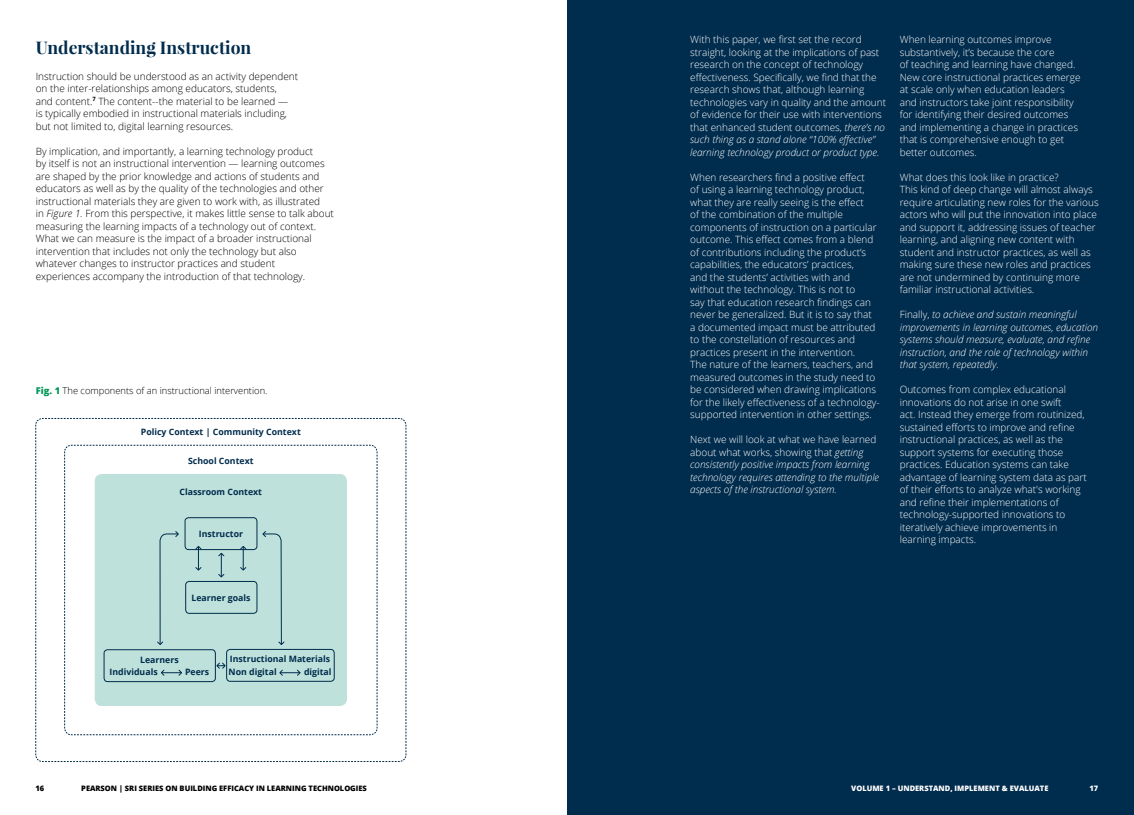
<style>
.page{position:relative;width:1134px;height:815px;background:#fff}
.page>*{position:absolute;margin:0;border:0;box-sizing:border-box;transform-origin:0 0}
.t1{font:700 17.5px "Playfair Display";color:#002c4d}
.t2{font:300 10px/12.5px "Open Sans";color:#fff}
.t3{font:300 10px/12.5px "Open Sans";color:#000}
.t4{font:italic 300 10px/12.5px "Open Sans";color:#fff}
.t5{font:300 9.38px "Open Sans";color:#000}
.t6{font:700 8.75px/12.5px "Open Sans";color:#002c4d}
.t7{font:800 7.5px "Open Sans";color:#000}
.t8{font:800 7.5px "Open Sans";color:#fff}
.s1{font-style:italic}
.s2{font-weight:800;color:#009758}
.s3{font-style:normal}
</style>
<div class="page">
<div style="left:567px;top:0;width:567px;height:815px;background:#002c4d"></div>
<svg style="left:35px;top:418px;width:372px;height:344px"></svg>
<h1 class="t1" style="left:36px;top:37px;width:217px">Understanding Instruction</h1>
<p class="t3" style="left:36px;top:69px;width:264px">Instruction should be understood as an activity dependent on the inter-relationships among educators, students,<br>and content.<sup>7</sup> The content--the material to be learned —<br>is typically embodied in instructional materials including, but not limited to, digital learning resources.</p>
<p class="t3" style="left:36px;top:144px;width:300px">By implication, and importantly, a learning technology product<br>by itself is not an instructional intervention — learning outcomes are shaped by the prior knowledge and actions of students and educators as well as by the quality of the technologies and other instructional materials they are given to work with, as illustrated<br>in <span class="s1">Figure 1.</span> From this perspective, it makes little sense to talk about measuring the learning impacts of a technology out of context.<br>What we can measure is the impact of a broader instructional intervention that includes not only the technology but also whatever changes to instructor practices and student<br>experiences accompany the introduction of that technology.</p>
<p class="t5" style="left:36px;top:384px;width:233px"><span class="s2">Fig. 1</span> The components of an instructional intervention.</p>
<p class="t6" style="left:141px;top:425px;width:161px">Policy Context | Community Context</p>
<p class="t6" style="left:188px;top:454px;width:67px">School Context</p>
<p class="t6" style="left:180px;top:485px;width:84px">Classroom Context</p>
<p class="t6" style="left:199px;top:527px;width:46px">Instructor</p>
<p class="t6" style="left:191px;top:591px;width:61px">Learner goals</p>
<p class="t6" style="left:110px;top:653px;width:71px;text-indent:30px">Learners<br>Individuals</p>
<p class="t6" style="left:185px;top:666px;width:26px">Peers</p>
<p class="t6" style="left:229px;top:653px;width:103px">Instructional Materials<br>Non digital</p>
<p class="t6" style="left:304px;top:665px;width:29px">digital</p>
<p class="t2" style="left:690px;top:33px;width:197px">With this paper, we first set the record straight, looking at the implications of past research on the concept of technology effectiveness. Specifically, we find that the research shows that, although learning technologies vary in quality and the amount of evidence for their use with interventions that enhanced student outcomes, <span class="s1">there’s no such thing as a stand alone “100% effective” learning technology product or product type.</span></p>
<p class="t2" style="left:690px;top:170px;width:191px">When researchers find a positive effect<br>of using a learning technology product, what they are really seeing is the effect<br>of the combination of the multiple components of instruction on a particular outcome. This effect comes from a blend of contributions including the product’s capabilities, the educators’ practices,<br>and the students’ activities with and without the technology. This is not to<br>say that education research findings can never be generalized. But it is to say that<br>a documented impact must be attributed to the constellation of resources and practices present in the intervention.<br>The nature of the learners, teachers, and measured outcomes in the study need to be considered when drawing implications for the likely effectiveness of a technology&shy;supported intervention in other settings.</p>
<p class="t4" style="left:690px;top:433px;width:190px"><span class="s3">Next we will look at what we have learned about what works, showing that</span> getting consistently positive impacts from learning technology requires attending to the multiple aspects of the instructional system.</p>
<p class="t2" style="left:900px;top:33px;width:182px">When learning outcomes improve substantively, it’s because the core<br>of teaching and learning have changed.<br>New core instructional practices emerge at scale only when education leaders and instructors take joint responsibility for identifying their desired outcomes and implementing a change in practices that is comprehensive enough to get better outcomes.</p>
<p class="t2" style="left:900px;top:170px;width:200px">What does this look like in practice?<br>This kind of deep change will almost always require articulating new roles for the various actors who will put the innovation into place and support it, addressing issues of teacher learning, and aligning new content with student and instructor practices, as well as making sure these new roles and practices are not undermined by continuing more familiar instructional activities.</p>
<p class="t4" style="left:900px;top:308px;width:200px"><span class="s3">Finally,</span> to achieve and sustain meaningful improvements in learning outcomes, education systems should measure, evaluate, and refine instruction, and the role of technology within that system, repeatedly.</p>
<p class="t2" style="left:900px;top:383px;width:189px">Outcomes from complex educational innovations do not arise in one swift<br>act. Instead they emerge from routinized, sustained efforts to improve and refine instructional practices, as well as the support systems for executing those practices. Education systems can take advantage of learning system data as part of their efforts to analyze what's working and refine their implementations of technology-supported innovations to iteratively achieve improvements in learning impacts.</p>
<p class="t7" style="left:35px;top:783px;width:10px">16</p>
<p class="t7" style="left:81px;top:783px;width:287px">PEARSON | SRI SERIES ON BUILDING EFFICACY IN LEARNING TECHNOLOGIES</p>
<p class="t8" style="left:851px;top:783px;width:199px">VOLUME 1 – UNDERSTAND, IMPLEMENT &amp; EVALUATE</p>
<p class="t8" style="left:1089px;top:783px;width:10px">17</p>
</div>
